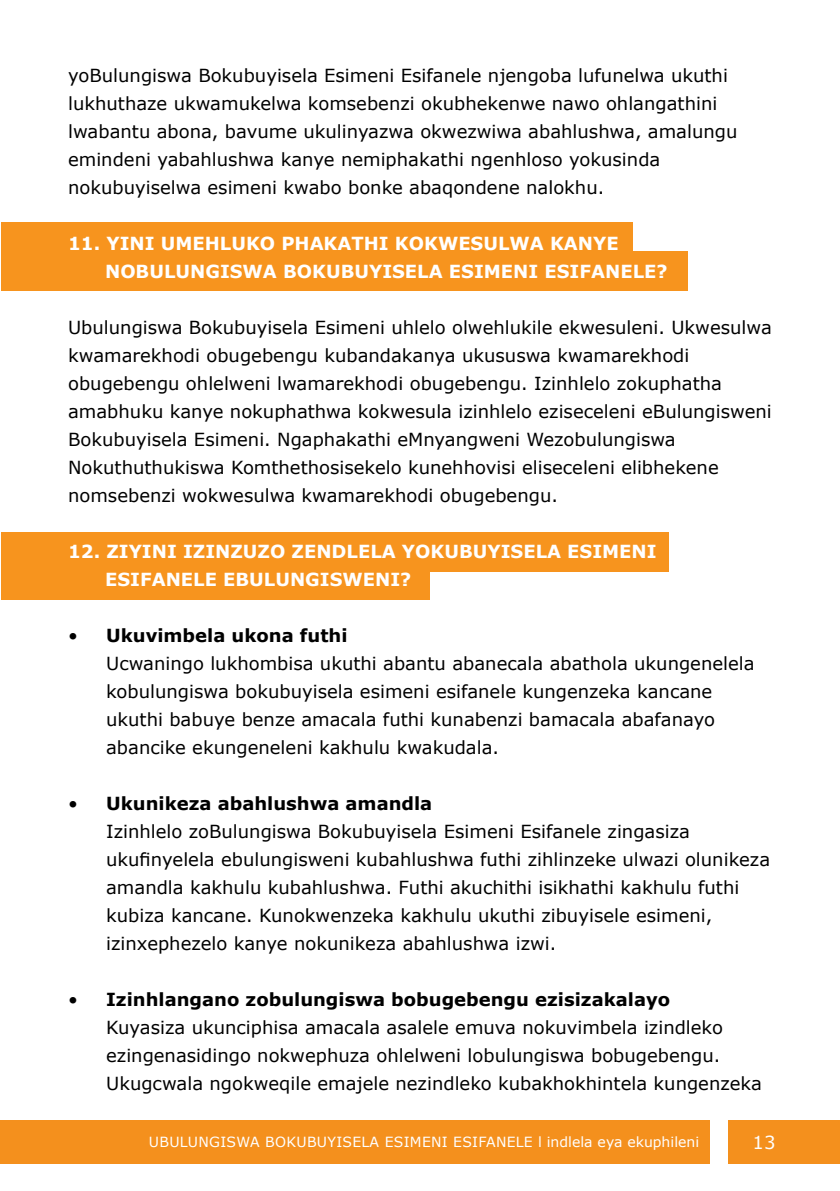
<style>
.page{position:relative;width:840px;height:1191px;background:#fff}
.page>*{position:absolute;margin:0;border:0;box-sizing:border-box;transform-origin:0 0}
.t1{font:18px/28px "Verdana";color:#000}
.t2{font:700 18px/28px "Verdana";color:#fff}
.t3{font:18px "Verdana";color:#fff}
.t4{font:14px "Verdana";letter-spacing:.02em;color:#fff}
.s1{font-weight:700}
</style>
<div class="page">
<div style="left:727px;top:1120px;width:112px;height:43px;background:#f4901d"></div>
<div style="left:0;top:1120px;width:709px;height:43px;background:#f4901d"></div>
<div style="left:1px;top:222px;width:631px;height:40px;background:#f7941e"></div>
<div style="left:1px;top:251px;width:686px;height:40px;background:#f7941e"></div>
<div style="left:1px;top:532px;width:668px;height:40px;background:#f7941e"></div>
<div style="left:1px;top:560px;width:428px;height:40px;background:#f7941e"></div>
<p class="t1" style="left:68px;top:61px;width:670px">yoBulungiswa Bokubuyisela Esimeni Esifanele njengoba lufunelwa ukuthi lukhuthaze ukwamukelwa komsebenzi okubhekenwe nawo ohlangathini lwabantu abona, bavume ukulinyazwa okwezwiwa abahlushwa, amalungu emindeni yabahlushwa kanye nemiphakathi ngenhloso yokusinda nokubuyiselwa esimeni kwabo bonke abaqondene nalokhu.</p>
<p class="t2" style="left:105px;top:229px;width:563px;text-indent:-37px">11. YINI UMEHLUKO PHAKATHI KOKWESULWA KANYE<br>NOBULUNGISWA BOKUBUYISELA ESIMENI ESIFANELE?</p>
<p class="t1" style="left:68px;top:313px;width:704px">Ubulungiswa Bokubuyisela Esimeni uhlelo olwehlukile ekwesuleni. Ukwesulwa kwamarekhodi obugebengu kubandakanya ukususwa kwamarekhodi obugebengu ohlelweni lwamarekhodi obugebengu. Izinhlelo zokuphatha amabhuku kanye nokuphathwa kokwesula izinhlelo eziseceleni eBulungisweni Bokubuyisela Esimeni. Ngaphakathi eMnyangweni Wezobulungiswa Nokuthuthukiswa Komthethosisekelo kunehhovisi eliseceleni elibhekene nomsebenzi wokwesulwa kwamarekhodi obugebengu.</p>
<p class="t2" style="left:105px;top:537px;width:553px;text-indent:-37px">12. ZIYINI IZINZUZO ZENDLELA YOKUBUYISELA ESIMENI<br>ESIFANELE EBULUNGISWENI?</p>
<p class="t1" style="left:106px;top:621px;width:649px;text-indent:-38px">• <span class="s1">Ukuvimbela ukona futhi<br></span>Ucwaningo lukhombisa ukuthi abantu abanecala abathola ukungenelela kobulungiswa bokubuyisela esimeni esifanele kungenzeka kancane ukuthi babuye benze amacala futhi kunabenzi bamacala abafanayo abancike ekungeneleni kakhulu kwakudala.</p>
<p class="t1" style="left:106px;top:789px;width:665px;text-indent:-38px">• <span class="s1">Ukunikeza abahlushwa amandla<br></span>Izinhlelo zoBulungiswa Bokubuyisela Esimeni Esifanele zingasiza ukufinyelela ebulungisweni kubahlushwa futhi zihlinzeke ulwazi olunikeza amandla kakhulu kubahlushwa. Futhi akuchithi isikhathi kakhulu futhi kubiza kancane. Kunokwenzeka kakhulu ukuthi zibuyisele esimeni, izinxephezelo kanye nokunikeza abahlushwa izwi.</p>
<p class="t1" style="left:106px;top:985px;width:657px;text-indent:-38px">• <span class="s1">Izinhlangano zobulungiswa bobugebengu ezisizakalayo<br></span>Kuyasiza ukunciphisa amacala asalele emuva nokuvimbela izindleko ezingenasidingo nokwephuza ohlelweni lobulungiswa bobugebengu.<br>Ukugcwala ngokweqile emajele nezindleko kubakhokhintela kungenzeka</p>
<p class="t4" style="left:149px;top:1133px;width:551px">UBULUNGISWA BOKUBUYISELA ESIMENI ESIFANELE l indlela eya ekuphileni</p>
<p class="t3" style="left:752px;top:1130px;width:24px">13</p>
</div>
